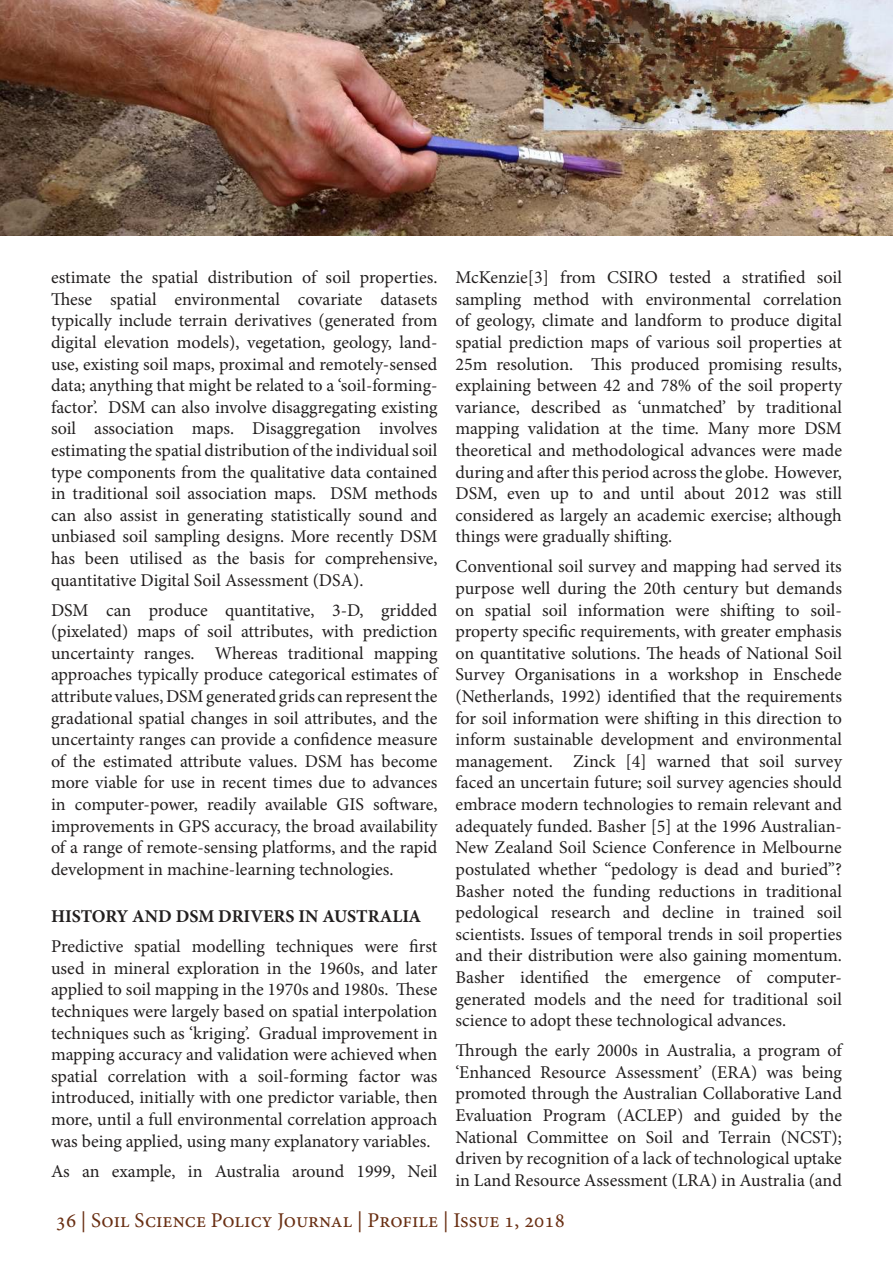
<style>
.page{position:relative;width:893px;height:1263px;background:#fff}
.page>*{position:absolute;margin:0;border:0;box-sizing:border-box;transform-origin:0 0}
.t1{font:21px "Minion Pro";color:#692f13}
.t2{font:18px/21.6px "Minion Pro";color:#221f1f;text-align:justify}
.t3{font:700 18px "Minion Pro";color:#221f1f}
</style>
<div class="page">
<img style="left:0;top:0;width:893px;height:235px">
<p class="t2" style="left:51px;top:268px;width:388px">estimate the spatial distribution of soil properties.<br>These spatial environmental covariate datasets typically include terrain derivatives (generated from digital elevation models), vegetation, geology, land&shy;use, existing soil maps, proximal and remotely-sensed data; anything that might be related to a ‘soil-forming&shy;factor’. DSM can also involve disaggregating existing soil association maps. Disaggregation involves estimating the spatial distribution of the individual soil type components from the qualitative data contained in traditional soil association maps. DSM methods can also assist in generating statistically sound and unbiased soil sampling designs. More recently DSM has been utilised as the basis for comprehensive, quantitative Digital Soil Assessment (DSA).</p>
<p class="t2" style="left:51px;top:600px;width:388px">DSM can produce quantitative, 3-D, gridded (pixelated) maps of soil attributes, with prediction uncertainty ranges. Whereas traditional mapping approaches typically produce categorical estimates of attribute values, DSM generated grids can represent the gradational spatial changes in soil attributes, and the uncertainty ranges can provide a confidence measure of the estimated attribute values. DSM has become more viable for use in recent times due to advances in computer-power, readily available GIS software, improvements in GPS accuracy, the broad availability of a range of remote-sensing platforms, and the rapid development in machine-learning technologies.</p>
<p class="t3" style="left:51px;top:909px;width:372px">HISTORY AND DSM DRIVERS IN AUSTRALIA</p>
<p class="t2" style="left:51px;top:937px;width:388px">Predictive spatial modelling techniques were first used in mineral exploration in the 1960s, and later applied to soil mapping in the 1970s and 1980s. These techniques were largely based on spatial interpolation techniques such as ‘kriging’. Gradual improvement in mapping accuracy and validation were achieved when spatial correlation with a soil-forming factor was introduced, initially with one predictor variable, then more, until a full environmental correlation approach was being applied, using many explanatory variables.</p>
<p class="t2" style="left:51px;top:1161px;width:388px">As an example, in Australia around 1999, Neil</p>
<p class="t2" style="left:455px;top:268px;width:388px">McKenzie[3] from CSIRO tested a stratified soil sampling method with environmental correlation of geology, climate and landform to produce digital spatial prediction maps of various soil properties at 25m resolution. This produced promising results, explaining between 42 and 78% of the soil property variance, described as ‘unmatched’ by traditional mapping validation at the time. Many more DSM theoretical and methodological advances were made during and after this period across the globe. However, DSM, even up to and until about 2012 was still considered as largely an academic exercise; although things were gradually shifting.</p>
<p class="t2" style="left:455px;top:557px;width:388px">Conventional soil survey and mapping had served its purpose well during the 20th century but demands on spatial soil information were shifting to soil&shy;property specific requirements, with greater emphasis on quantitative solutions. The heads of National Soil Survey Organisations in a workshop in Enschede (Netherlands, 1992) identified that the requirements for soil information were shifting in this direction to inform sustainable development and environmental management. Zinck [4] warned that soil survey faced an uncertain future; soil survey agencies should embrace modern technologies to remain relevant and adequately funded. Basher [5] at the 1996 Australian-New Zealand Soil Science Conference in Melbourne postulated whether “pedology is dead and buried”?<br>Basher noted the funding reductions in traditional pedological research and decline in trained soil scientists. Issues of temporal trends in soil properties and their distribution were also gaining momentum.<br>Basher identified the emergence of computer&shy;generated models and the need for traditional soil science to adopt these technological advances.</p>
<p class="t2" style="left:455px;top:1040px;width:388px">Through the early 2000s in Australia, a program of ‘Enhanced Resource Assessment’ (ERA) was being promoted through the Australian Collaborative Land Evaluation Program (ACLEP) and guided by the National Committee on Soil and Terrain (NCST); driven by recognition of a lack of technological uptake in Land Resource Assessment (LRA) in Australia (and</p>
<p class="t1" style="left:56px;top:1212px;width:511px">36 | Soil Science Policy Journal | Profile | Issue 1, 2018</p>
</div>
